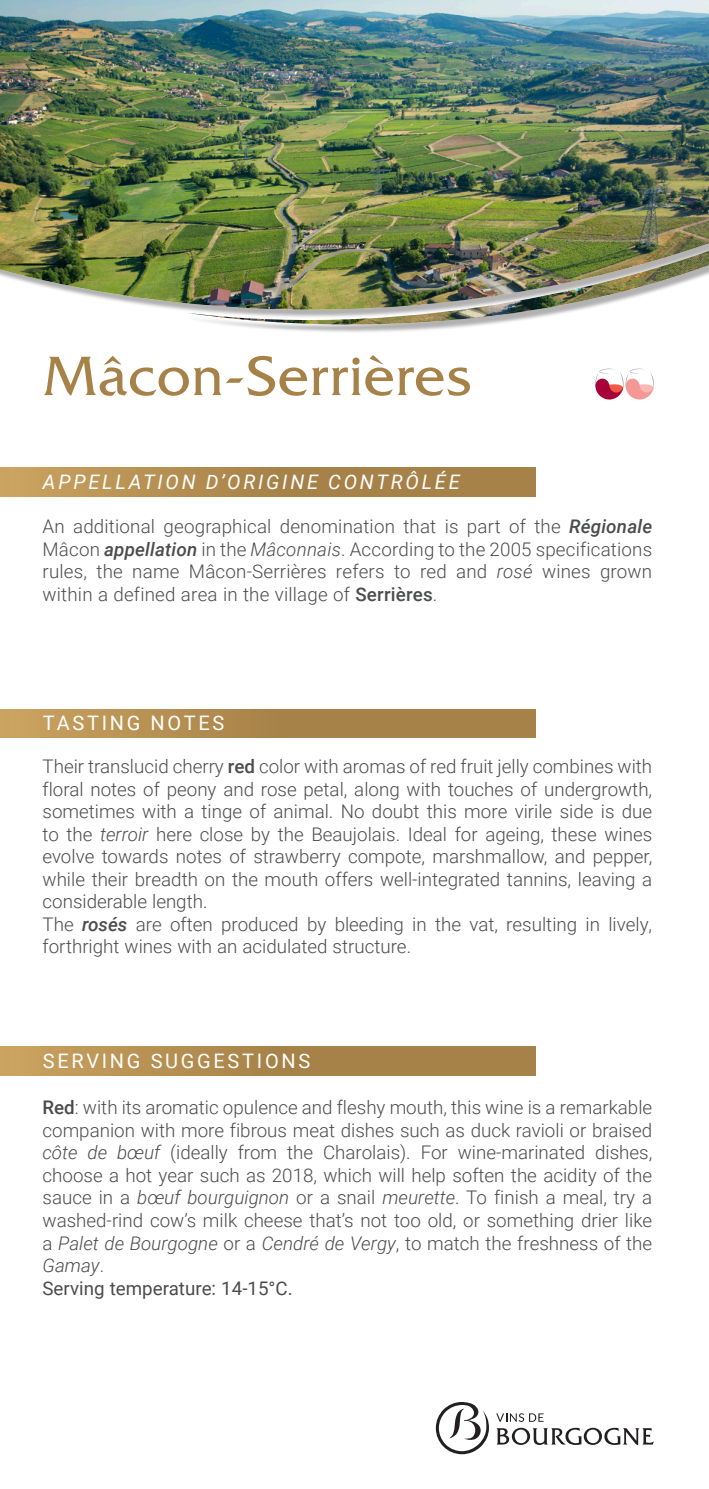
<style>
.page{position:relative;width:709px;height:1489px;background:#fff}
.page>*{position:absolute;margin:0;border:0;box-sizing:border-box;transform-origin:0 0}
.t1{font:55px "Friz Quadrata Pro";color:#a78248}
.Texte_courant_normal{font:20px "Roboto";letter-spacing:.135em;color:#fff}
.Texte_courant_normal-2{font:italic 20px "Roboto";letter-spacing:.135em;color:#fff}
.Texte_courant_normal-3{font:300 18.75px/22.5px "Roboto";color:#4b4c4d;text-align:justify}
.Texte_courant_normal-4{font:18.75px "Roboto";color:#4b4c4d}
.s1{font-weight:500;font-style:italic}
.s2{font-style:italic}
.s3{font-weight:500}
</style>
<div class="page">
<img style="left:0;top:0;width:709px;height:327px">
<div style="left:0;top:709px;width:535px;height:28px;background:linear-gradient(to right,#c39c5b,#9e7a42)"></div>
<div style="left:0;top:468px;width:535px;height:28px;background:linear-gradient(to right,#c39c5b,#9e7a42)"></div>
<div style="left:0;top:1046px;width:535px;height:29px;background:linear-gradient(to right,#c39c5b,#9e7a42)"></div>
<svg style="left:595px;top:368px;width:59px;height:31px"></svg>
<svg style="left:496px;top:1413px;width:47px;height:8px"></svg>
<svg style="left:496px;top:1427px;width:158px;height:18px"></svg>
<svg style="left:436px;top:1402px;width:53px;height:51px"></svg>
<p class="t1" style="left:43px;top:342px;width:430px">Mâcon-Serrières</p>
<p class="Texte_courant_normal-2" style="left:43px;top:467px;width:418px">APPELLATION D’ORIGINE CONTRÔLÉE</p>
<p class="Texte_courant_normal-3" style="left:43px;top:514px;width:611px">An additional geographical denomination that is part of the <span class="s1">Régionale </span>Mâcon <span class="s1">appellation</span> in the <span class="s2">Mâconnais</span>. According to the 2005 specifications rules, the name Mâcon-Serrières refers to red and <span class="s2">rosé</span> wines grown within a defined area in the village of <span class="s3">Serrières</span>.</p>
<p class="Texte_courant_normal" style="left:43px;top:709px;width:183px">TASTING NOTES</p>
<p class="Texte_courant_normal-3" style="left:43px;top:754px;width:611px">Their translucid cherry <span class="s3">red</span> color with aromas of red fruit jelly combines with floral notes of peony and rose petal, along with touches of undergrowth, sometimes with a tinge of animal. No doubt this more virile side is due to the <span class="s2">terroir</span> here close by the Beaujolais. Ideal for ageing, these wines evolve towards notes of strawberry compote, marshmallow, and pepper, while their breadth on the mouth offers well-integrated tannins, leaving a considerable length.</p>
<p class="Texte_courant_normal-3" style="left:43px;top:911px;width:611px">The <span class="s1">rosés</span> are often produced by bleeding in the vat, resulting in lively, forthright wines with an acidulated structure.</p>
<p class="Texte_courant_normal" style="left:43px;top:1047px;width:269px">SERVING SUGGESTIONS</p>
<p class="Texte_courant_normal-3" style="left:43px;top:1095px;width:611px"><span class="s3">Red</span>: with its aromatic opulence and fleshy mouth, this wine is a remarkable companion with more fibrous meat dishes such as duck ravioli or braised <span class="s2">côte de bœuf</span> (ideally from the Charolais). For wine-marinated dishes, choose a hot year such as 2018, which will help soften the acidity of the sauce in a <span class="s2">bœuf bourguignon</span> or a snail <span class="s2">meurette</span>. To finish a meal, try a washed-rind cow’s milk cheese that’s not too old, or something drier like a <span class="s2">Palet de Bourgogne</span> or a <span class="s2">Cendré de Vergy</span>, to match the freshness of the <span class="s2">Gamay</span>.</p>
<p class="Texte_courant_normal-4" style="left:43px;top:1274px;width:252px">Serving temperature: 14-15°C.</p>
</div>
